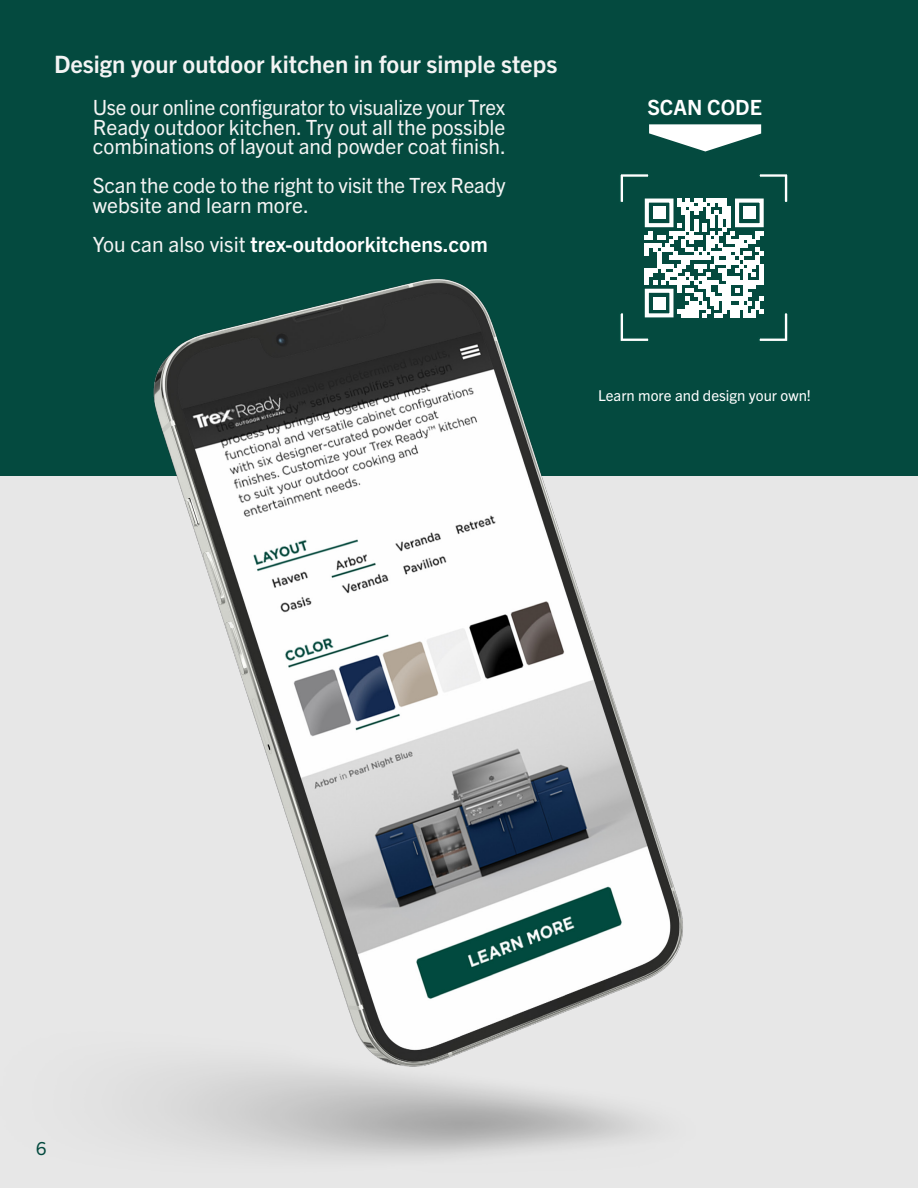
<style>
.page{position:relative;width:918px;height:1188px;background:#fff}
.page>*{position:absolute;margin:0;border:0;box-sizing:border-box;transform-origin:0 0}
.t1{font:700 24px "Trade Gothic Next LT Pro";color:#f4f4f4}
.t2{font:21px/19.5px "Trade Gothic Next LT Pro";color:#f4f4f4;text-align:justify}
.t3{font:700 21px "Trade Gothic Next LT Pro";color:#fff}
.t4{font:18px "Trade Gothic Next LT Pro";color:#044a3f}
.t5{font:15px "Trade Gothic Next LT Pro";color:#fff}
.s1{font-weight:400;color:#f4f4f4}
</style>
<div class="page">
<div style="left:0;top:0;width:918px;height:475px;background:#044a3f"></div>
<svg style="left:620px;top:174px;width:168px;height:94px"></svg>
<div style="left:645px;top:199px;width:28px;height:28px;border:4px solid #fff"></div>
<div style="left:653px;top:207px;width:12px;height:12px;background:#fff"></div>
<div style="left:735px;top:199px;width:29px;height:28px;border:4px solid #fff"></div>
<div style="left:743px;top:207px;width:13px;height:12px;background:#fff"></div>
<svg style="left:649px;top:124px;width:112px;height:27px"></svg>
<img style="left:0;top:268px;width:918px;height:920px">
<p class="t1" style="left:54px;top:47px;width:505px">Design your outdoor kitchen in four simple steps</p>
<p class="t2" style="left:93px;top:96px;width:415px">Use our online configurator to visualize your Trex Ready outdoor kitchen. Try out all the possible combinations of layout and powder coat finish.</p>
<p class="t2" style="left:93px;top:174px;width:414px">Scan the code to the right to visit the Trex Ready website and learn more.</p>
<p class="t3" style="left:93px;top:229px;width:397px"><span class="s1">You can also visit</span> trex-outdoorkitchens.com</p>
<p class="t3" style="left:647px;top:93px;width:116px">SCAN CODE</p>
<p class="t5" style="left:598px;top:385px;width:215px">Learn more and design your own!</p>
<p class="t4" style="left:36px;top:1136px;width:12px">6</p>
</div>
